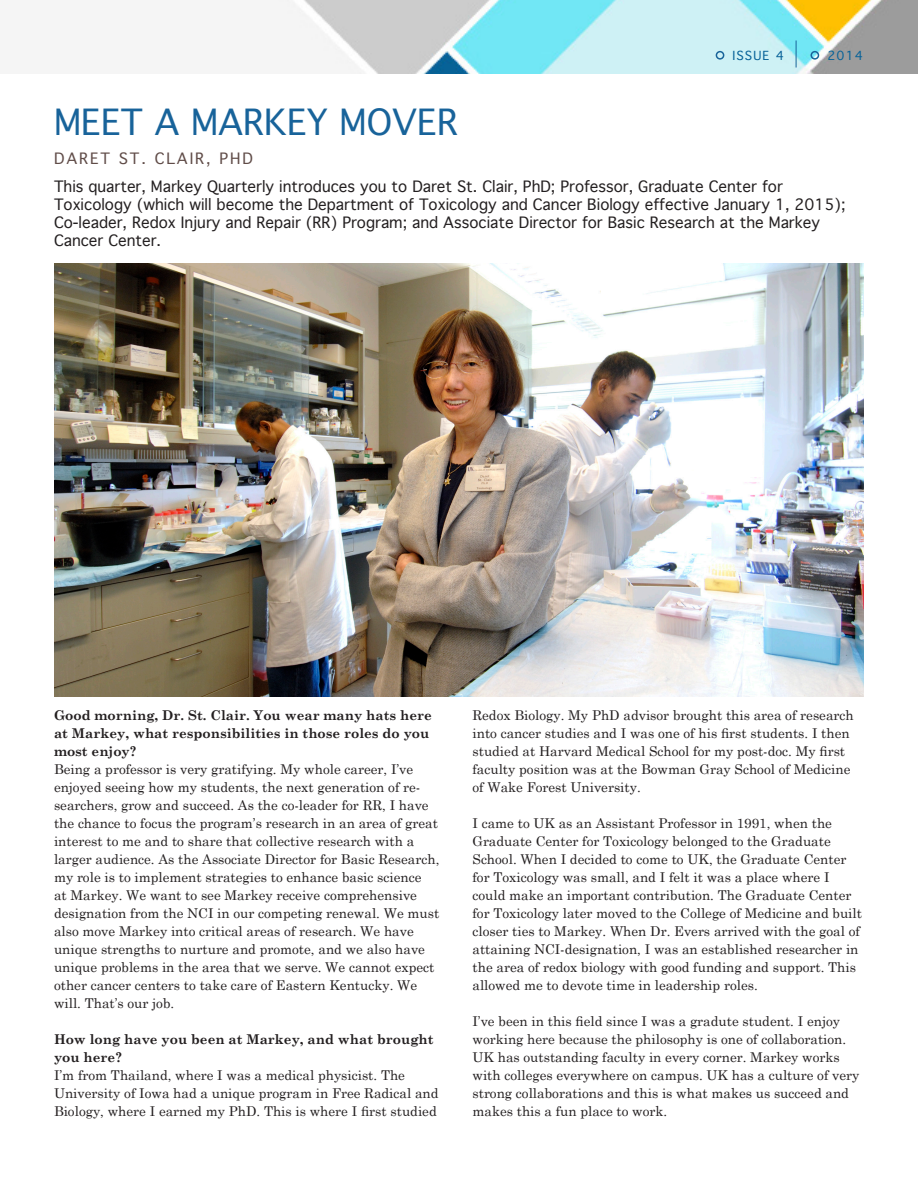
<style>
.page{position:relative;width:918px;height:1188px;background:#fff}
.page>*{position:absolute;margin:0;border:0;box-sizing:border-box;transform-origin:0 0}
.Regular_Section_Head{font:34.5px "Geneva";color:#18639a}
.Leading_Paragraph{font:15px/18px "Geneva";color:#231f20}
.Subhead{font:15px "Geneva";letter-spacing:.125em;color:#604c48}
.Basic_Body_Copy{font:13.5px/18px "Century Schoolbook";color:#231f20}
.Basic_Body_Copy-2{font:700 13.5px/18px "Century Schoolbook";color:#231f20}
.t1{font:12px "Geneva";letter-spacing:.1em;color:#076298}
</style>
<div class="page">
<img style="left:278px;top:0;width:640px;height:74px">
<svg style="left:796px;top:40px;width:1px;height:28px"></svg>
<div style="left:716px;top:51px;width:8px;height:9px;border:2px solid #18639a;border-radius:50%"></div>
<div style="left:811px;top:51px;width:8px;height:9px;border:2px solid #18639a;border-radius:50%"></div>
<img style="left:54px;top:264px;width:810px;height:433px">
<p class="Regular_Section_Head" style="left:54px;top:93px;width:405px">MEET A MARKEY MOVER</p>
<p class="Subhead" style="left:54px;top:145px;width:200px">DARET ST. CLAIR, PHD</p>
<p class="t1" style="left:732px;top:46px;width:53px">ISSUE 4</p>
<p class="t1" style="left:827px;top:45px;width:37px">2014</p>
<p class="Leading_Paragraph" style="left:54px;top:177px;width:793px">This quarter, Markey Quarterly introduces you to Daret St. Clair, PhD; Professor, Graduate Center for Toxicology (which will become the Department of Toxicology and Cancer Biology effective January 1, 2015); Co-leader, Redox Injury and Repair (RR) Program; and Associate Director for Basic Research at the Markey Cancer Center.</p>
<p class="Basic_Body_Copy-2" style="left:54px;top:707px;width:379px">Good morning, Dr. St. Clair. You wear many hats here at Markey, what responsibilities in those roles do you most enjoy?</p>
<p class="Basic_Body_Copy" style="left:54px;top:760px;width:387px">Being a professor is very gratifying. My whole career, I’ve enjoyed seeing how my students, the next generation of re&shy;searchers, grow and succeed. As the co-leader for RR, I have the chance to focus the program’s research in an area of great interest to me and to share that collective research with a larger audience. As the Associate Director for Basic Research, my role is to implement strategies to enhance basic science<br>at Markey. We want to see Markey receive comprehensive designation from the NCI in our competing renewal. We must also move Markey into critical areas of research. We have unique strengths to nurture and promote, and we also have unique problems in the area that we serve. We cannot expect other cancer centers to take care of Eastern Kentucky. We will. That’s our job.</p>
<p class="Basic_Body_Copy-2" style="left:54px;top:1031px;width:381px">How long have you been at Markey, and what brought you here?</p>
<p class="Basic_Body_Copy" style="left:54px;top:1066px;width:386px">I’m from Thailand, where I was a medical physicist. The<br>University of Iowa had a unique program in Free Radical and<br>Biology, where I earned my PhD. This is where I first studied</p>
<p class="Basic_Body_Copy" style="left:472px;top:706px;width:383px">Redox Biology. My PhD advisor brought this area of research into cancer studies and I was one of his first students. I then studied at Harvard Medical School for my post-doc. My first faculty position was at the Bowman Gray School of Medicine of Wake Forest University.</p>
<p class="Basic_Body_Copy" style="left:472px;top:814px;width:391px">I came to UK as an Assistant Professor in 1991, when the Graduate Center for Toxicology belonged to the Graduate School. When I decided to come to UK, the Graduate Center for Toxicology was small, and I felt it was a place where I could make an important contribution. The Graduate Center for Toxicology later moved to the College of Medicine and built closer ties to Markey. When Dr. Evers arrived with the goal of attaining NCI-designation, I was an established researcher in the area of redox biology with good funding and support. This allowed me to devote time in leadership roles.</p>
<p class="Basic_Body_Copy" style="left:472px;top:1012px;width:389px">I’ve been in this field since I was a gradute student. I enjoy working here because the philosophy is one of collaboration.<br>UK has outstanding faculty in every corner. Markey works with colleges everywhere on campus. UK has a culture of very strong collaborations and this is what makes us succeed and makes this a fun place to work.</p>
</div>
